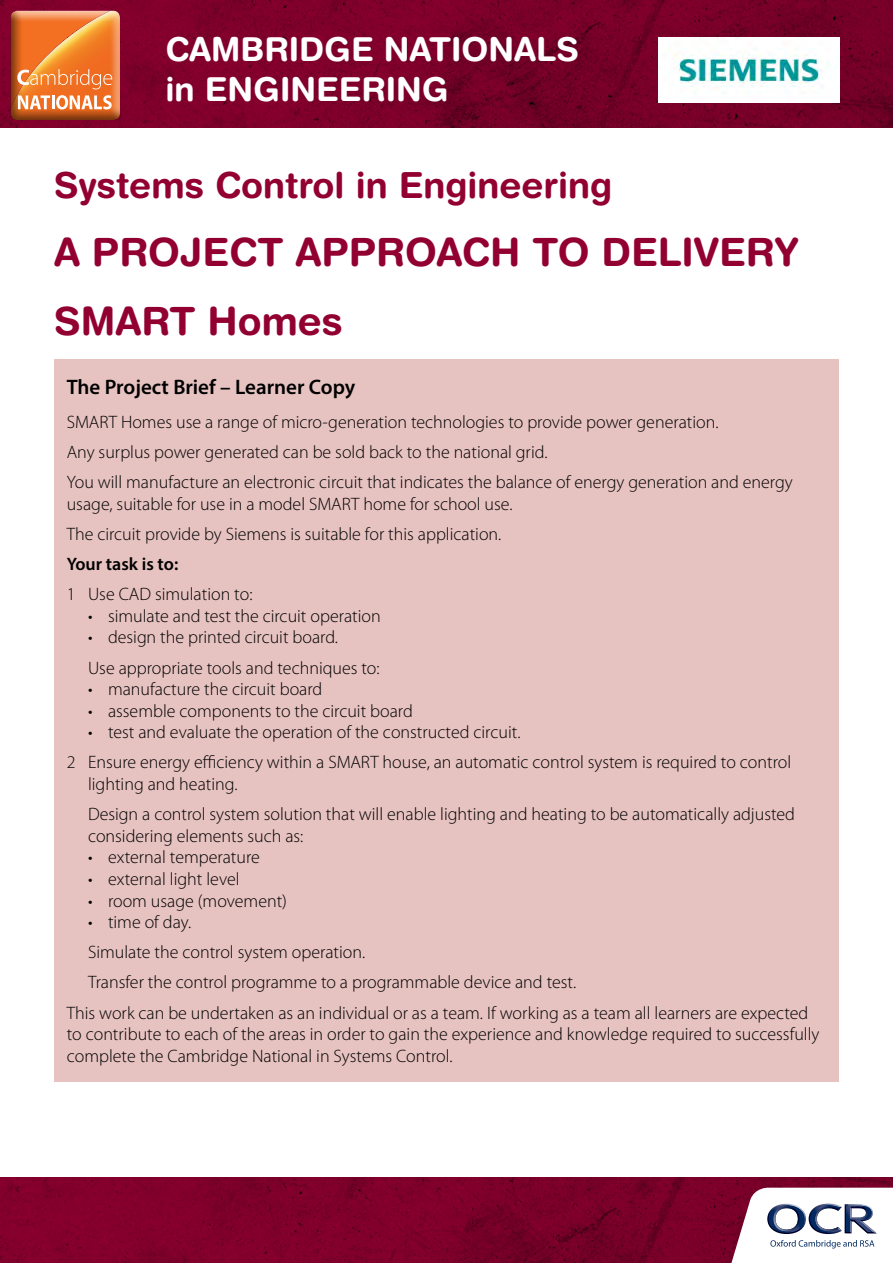
<style>
.page{position:relative;width:893px;height:1263px;background:#fff}
.page>*{position:absolute;margin:0;border:0;box-sizing:border-box;transform-origin:0 0}
.t1{font:700 39px "Helvetica Rounded LT";color:#920031}
.t2{font:700 36px "Helvetica Rounded LT";color:#920031}
.t3{font:700 33px/39.6px "Helvetica Rounded LT";color:#fff}
.t4{font:600 21px "Myriad Pro";color:#000}
.t5{font:300 18px/21.6px "Myriad Pro";color:#000}
.t6{font:600 18px "Myriad Pro";color:#000}
</style>
<div class="page">
<div style="left:54px;top:359px;width:785px;height:723px;background:#e6c2c0"></div>
<img style="left:0;top:1178px;width:893px;height:85px">
<svg style="left:727px;top:1187px;width:166px;height:76px"></svg>
<img style="left:0;top:0;width:893px;height:128px">
<svg style="left:10px;top:11px;width:111px;height:108px"></svg>
<svg style="left:11px;top:11px;width:109px;height:102px;background:#ec8944"></svg>
<img style="left:658px;top:38px;width:181px;height:65px">
<p class="t3" style="left:165px;top:29px;width:415px">CAMBRIDGE NATIONALS in ENGINEERING</p>
<p class="t2" style="left:54px;top:164px;width:560px">Systems Control in Engineering</p>
<p class="t1" style="left:54px;top:229px;width:746px">A PROJECT APPROACH TO DELIVERY</p>
<p class="t1" style="left:54px;top:297px;width:290px">SMART Homes</p>
<p class="t4" style="left:67px;top:373px;width:290px">The Project Brief – Learner Copy</p>
<p class="t5" style="left:67px;top:412px;width:653px">SMART Homes use a range of micro-generation technologies to provide power generation.</p>
<p class="t5" style="left:67px;top:442px;width:482px">Any surplus power generated can be sold back to the national grid.</p>
<p class="t5" style="left:67px;top:472px;width:727px">You will manufacture an electronic circuit that indicates the balance of energy generation and energy usage, suitable for use in a model SMART home for school use.</p>
<p class="t5" style="left:67px;top:523px;width:436px">The circuit provide by Siemens is suitable for this application.</p>
<p class="t6" style="left:67px;top:553px;width:113px">Your task is to:</p>
<p class="t5" style="left:67px;top:584px;width:187px">1 Use CAD simulation to:</p>
<p class="t5" style="left:88px;top:605px;width:294px">• simulate and test the circuit operation</p>
<p class="t5" style="left:88px;top:627px;width:252px">• design the printed circuit board.</p>
<p class="t5" style="left:88px;top:657px;width:293px">Use appropriate tools and techniques to:</p>
<p class="t5" style="left:88px;top:679px;width:236px">• manufacture the circuit board</p>
<p class="t5" style="left:88px;top:700px;width:326px">• assemble components to the circuit board</p>
<p class="t5" style="left:88px;top:722px;width:434px">• test and evaluate the operation of the constructed circuit.</p>
<p class="t5" style="left:88px;top:752px;width:705px;text-indent:-21px">2 Ensure energy efficiency within a SMART house, an automatic control system is required to control lighting and heating.</p>
<p class="t5" style="left:88px;top:804px;width:708px">Design a control system solution that will enable lighting and heating to be automatically adjusted considering elements such as:</p>
<p class="t5" style="left:88px;top:847px;width:173px">• external temperature</p>
<p class="t5" style="left:88px;top:868px;width:153px">• external light level</p>
<p class="t5" style="left:88px;top:890px;width:201px">• room usage (movement)</p>
<p class="t5" style="left:88px;top:912px;width:105px">• time of day.</p>
<p class="t5" style="left:88px;top:942px;width:279px">Simulate the control system operation.</p>
<p class="t5" style="left:88px;top:972px;width:490px">Transfer the control programme to a programmable device and test.</p>
<p class="t5" style="left:67px;top:1002px;width:754px">This work can be undertaken as an individual or as a team. If working as a team all learners are expected to contribute to each of the areas in order to gain the experience and knowledge required to successfully complete the Cambridge National in Systems Control.</p>
</div>
